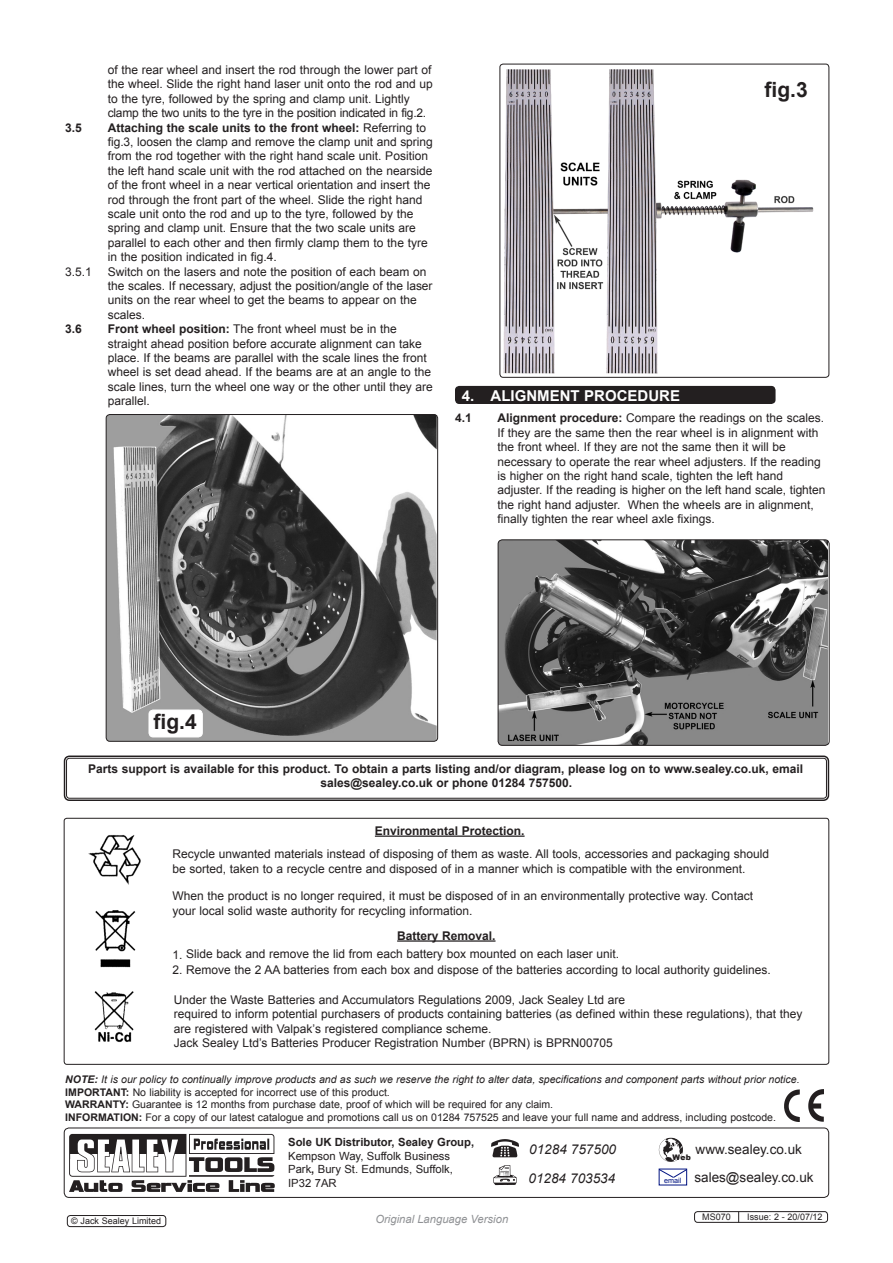
<style>
.page{position:relative;width:893px;height:1263px;background:#fff}
.page>*{position:absolute;margin:0;border:0;box-sizing:border-box;transform-origin:0 0}
.t1{font:700 21px "Arial";color:#231f20}
.Chapter_Header{font:700 15px "Arial";color:#fff}
.t2{font:13.5px "Arial";color:#231f20}
.t3{font:italic 13.5px "Arial";color:#231f20}
.t4{font:12px/14.4px "Arial";color:#231f20}
.t5{font:700 12px/14.4px "Arial";color:#231f20;text-align:center}
.t6{font:11.25px/13.5px "Arial";color:#231f20}
.t7{font:italic 11.25px "Arial";color:#8f9194}
.t8{font:10.5px "Arial";color:#231f20}
.t9{font:italic 10.5px "Arial";color:#231f20}
.t10{font:9px "Arial";color:#231f20}
.t11{font:900 7.65px "Arial";color:#231f20}
.t12{font:7.35px "Arial";color:#001381}
.s1{font-weight:700}
</style>
<div class="page">
<div style="left:455px;top:386px;width:320px;height:18px;background:#231f20;border-radius:4px"></div>
<img style="left:500px;top:64px;width:314px;height:313px">
<div style="left:500px;top:64px;width:329px;height:314px;border:1px solid #231f20;border-radius:3px"></div>
<img style="left:106px;top:414px;width:331px;height:327px">
<div style="left:106px;top:414px;width:332px;height:328px;border:1px solid #231f20;border-radius:4px"></div>
<div style="left:760px;top:78px;width:53px;height:27px;background:#fff;border-radius:4px"></div>
<div style="left:759px;top:78px;width:54px;height:28px;border:1px solid #fff;border-radius:4px"></div>
<div style="left:149px;top:710px;width:53px;height:27px;background:#fff;border-radius:4px"></div>
<div style="left:149px;top:710px;width:54px;height:27px;border:1px solid #fff;border-radius:4px"></div>
<img style="left:94px;top:991px;width:40px;height:51px">
<div style="left:64px;top:1127px;width:765px;height:71px;border:1px solid #231f20;border-radius:5px"></div>
<img style="left:69px;top:1133px;width:205px;height:59px">
<img style="left:784px;top:1090px;width:39px;height:31px">
<img style="left:493px;top:1165px;width:24px;height:21px">
<img style="left:491px;top:1140px;width:28px;height:18px">
<img style="left:658px;top:1137px;width:26px;height:26px;border-radius:13px">
<svg style="left:658px;top:1168px;width:29px;height:10px"></svg>
<hr style="left:375px;top:835px;width:150px;height:2px;background:#231f20">
<hr style="left:397px;top:940px;width:98px;height:2px;background:#231f20">
<div style="left:64px;top:818px;width:765px;height:247px;border:1px solid #231f20;border-radius:3px"></div>
<img style="left:88px;top:835px;width:53px;height:50px">
<img style="left:95px;top:910px;width:41px;height:58px">
<div style="left:64px;top:755px;width:765px;height:46px;border:2px solid #231f20;border-radius:5px"></div>
<div style="left:66px;top:758px;width:761px;height:40px;border:1px solid #231f20;border-radius:3px"></div>
<div style="left:694px;top:1211px;width:134px;height:12px;border:1px solid #231f20;border-radius:3px"></div>
<div style="left:67px;top:1215px;width:99px;height:12px;border:1px solid #231f20;border-radius:3px"></div>
<img style="left:498px;top:540px;width:330px;height:205px">
<div style="left:498px;top:539px;width:332px;height:207px;border:1px solid #231f20;border-radius:4px"></div>
<p class="t4" style="left:108px;top:63px;width:326px">of the rear wheel and insert the rod through the lower part of the wheel. Slide the right hand laser unit onto the rod and up to the tyre, followed by the spring and clamp unit. Lightly clamp the two units to the tyre in the position indicated in fig.2.</p>
<p class="t5" style="left:65px;top:121px;width:18px">3.5</p>
<p class="t4" style="left:108px;top:120px;width:326px"><span class="s1">Attaching the scale units to the front wheel:</span> Referring to fig.3, loosen the clamp and remove the clamp unit and spring from the rod together with the right hand scale unit. Position</p>
<p class="t4" style="left:108px;top:164px;width:326px">the left hand scale unit with the rod attached on the nearside of the front wheel in a near vertical orientation and insert the rod through the front part of the wheel. Slide the right hand scale unit onto the rod and up to the tyre, followed by the</p>
<p class="t4" style="left:108px;top:221px;width:321px">spring and clamp unit. Ensure that the two scale units are parallel to each other and then firmly clamp them to the tyre in the position indicated in fig.4.</p>
<p class="t4" style="left:65px;top:264px;width:28px">3.5.1</p>
<p class="t4" style="left:108px;top:264px;width:326px">Switch on the lasers and note the position of each beam on the scales. If necessary, adjust the position/angle of the laser units on the rear wheel to get the beams to appear on the scales.</p>
<p class="t5" style="left:65px;top:322px;width:18px">3.6</p>
<p class="t4" style="left:108px;top:322px;width:290px"><span class="s1">Front wheel position:</span> The front wheel must be in the</p>
<p class="t4" style="left:108px;top:336px;width:327px">straight ahead position before accurate alignment can take place. If the beams are parallel with the scale lines the front wheel is set dead ahead. If the beams are at an angle to the scale lines, turn the wheel one way or the other until they are parallel.</p>
<p class="t1" style="left:764px;top:76px;width:45px">fig.3</p>
<p class="Chapter_Header" style="left:462px;top:385px;width:25px">4. alignment</p>
<p class="Chapter_Header" style="left:584px;top:385px;width:12px">procedure</p>
<p class="t5" style="left:455px;top:411px;width:18px">4.1</p>
<p class="t4" style="left:497px;top:411px;width:329px"><span class="s1">Alignment procedure:</span> Compare the readings on the scales.<br>If they are the same then the rear wheel is in alignment with the front wheel. If they are not the same then it will be necessary to operate the rear wheel adjusters. If the reading is higher on the right hand scale, tighten the left hand adjuster. If the reading is higher on the left hand scale, tighten the right hand adjuster. When the wheels are in alignment, finally tighten the rear wheel axle fixings.</p>
<p class="t1" style="left:154px;top:708px;width:45px">fig.4</p>
<p class="t5" style="left:88px;top:762px;width:716px">Parts support is available for this product. To obtain a parts listing and/or diagram, please log on to www.sealey.co.uk, email sales@sealey.co.uk or phone 01284 757500.</p>
<p class="t5" style="left:375px;top:824px;width:151px">Environmental Protection.</p>
<p class="t4" style="left:173px;top:847px;width:598px">Recycle unwanted materials instead of disposing of them as waste. All tools, accessories and packaging should be sorted, taken to a recycle centre and disposed of in a manner which is compatible with the environment.</p>
<p class="t4" style="left:173px;top:888px;width:582px;line-height:15px">When the product is no longer required, it must be disposed of in an environmentally protective way. Contact your local solid waste authority for recycling information.</p>
<p class="t5" style="left:397px;top:929px;width:100px">Battery Removal.</p>
<p class="t4" style="left:173px;top:947px;width:448px">1. Slide back and remove the lid from each battery box mounted on each laser unit.</p>
<p class="t4" style="left:173px;top:962px;width:600px">2. Remove the 2 AA batteries from each box and dispose of the batteries according to local authority guidelines.</p>
<p class="t4" style="left:174px;top:993px;width:630px">U nder the Waste Batteries and Accumulators Regulations 2009, Jack Sealey Ltd are<br>required to inform potential purchasers of products containing batteries (as defined within these regulations), that they are registered with Valpak’s registered compliance scheme.</p>
<p class="t4" style="left:174px;top:1036px;width:440px">Jack Sealey Ltd’s Batteries Producer Registration N umber (BPRN ) is BPRN 00705</p>
<p class="t9" style="left:65px;top:1072px;width:736px"><span class="s1">NOTE:</span> It is our policy to continually improve products and as such we reserve the right to alter data, specifications and component parts without prior notice.</p>
<p class="t8" style="left:65px;top:1085px;width:326px"><span class="s1">IMPORTANT:</span> No liability is accepted for incorrect use of this product.</p>
<p class="t8" style="left:65px;top:1097px;width:489px"><span class="s1">WARRANTY:</span> Guarantee is 12 months from purchase date, proof of which will be required for any claim.</p>
<p class="t8" style="left:65px;top:1110px;width:712px"><span class="s1">INFORMATION:</span> For a copy of our latest catalogue and promotions call us on 01284 757525 and leave your full name and address, including postcode.</p>
<p class="t3" style="left:529px;top:1140px;width:88px">01284 757500</p>
<p class="t3" style="left:529px;top:1169px;width:88px">01284 703534</p>
<p class="t2" style="left:694px;top:1168px;width:121px">sales@sealey.co.uk</p>
<p class="t6" style="left:288px;top:1136px;width:187px"><span class="s1">Sole UK Distributor, Sealey Group,<br></span>Kempson Way, Suffolk Business<br>Park<span class="s1">,</span> Bury St. Edmunds, Suffolk,</p>
<p class="t6" style="left:288px;top:1176px;width:49px">IP32 7AR</p>
<p class="t2" style="left:696px;top:1140px;width:108px">www.sealey.co.uk</p>
<p class="t11" style="left:672px;top:1151px;width:20px">Web</p>
<p class="t12" style="left:664px;top:1176px;width:19px">email</p>
<p class="t10" style="left:71px;top:1215px;width:91px">© Jack Sealey Limited</p>
<p class="t7" style="left:375px;top:1211px;width:134px">Original Language Version</p>
<p class="t10" style="left:702px;top:1211px;width:30px">MS070</p>
<p class="t10" style="left:747px;top:1211px;width:77px">Issue: 2 - 20/07/12</p>
</div>
